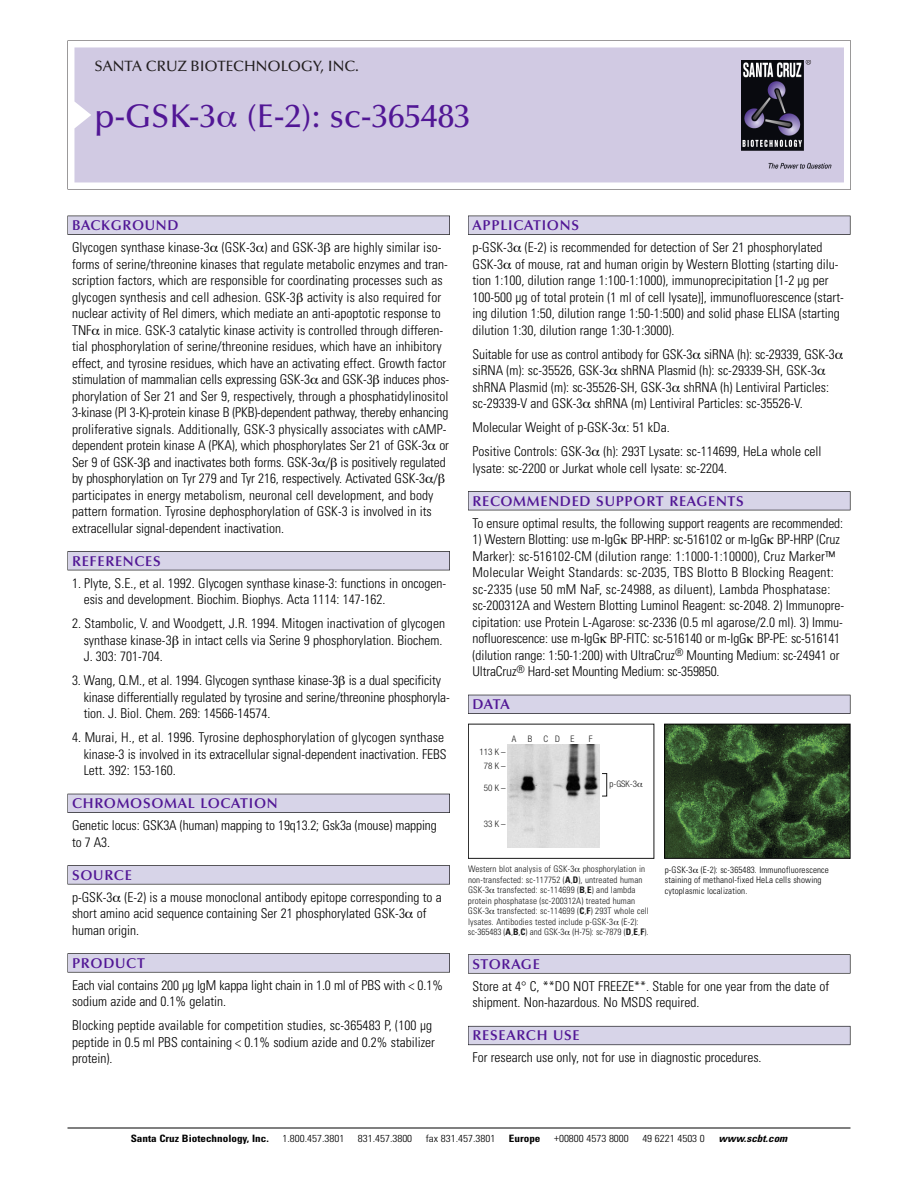
<style>
.page{position:relative;width:918px;height:1188px;background:#fff}
.page>*{position:absolute;margin:0;border:0;box-sizing:border-box;transform-origin:0 0}
.t1{font:500 33px "Optima";color:#511695}
.t2{font:500 15px "Optima";color:#231f20}
.t3{font:600 14.25px "Optima";letter-spacing:.05em;color:#511695}
.t4{font:300 condensed 13.5px/16.5px "Univers";color:#000}
.t5{font:300 condensed 10.2px "Univers";color:#000;scale:1.1 1}
.t6{font:700 condensed 10.2px "Univers";color:#000;scale:1.1 1}
.t7{font:italic 700 condensed 10.2px "Univers";color:#000;scale:1.1 1}
.t8{font:300 condensed 9px/10.5px "Univers";letter-spacing:.015em;color:#191919}
.t9{font:300 condensed 9px/10.5px "Univers";letter-spacing:.015em;color:#000}
.t10{font:300 condensed 9px/14.2px "Helvetica Neue";color:#191919;text-align:center}
.s1{font-weight:700}
</style>
<div class="page">
<svg style="left:68px;top:40px;width:783px;height:149px"></svg>
<div style="left:74px;top:47px;width:770px;height:135px;background:#d1cae3"></div>
<img style="left:741px;top:60px;width:90px;height:108px">
<div style="left:68px;top:216px;width:382px;height:19px;background:#535256"></div>
<div style="left:68px;top:216px;width:381px;height:18px;background:#d7d4e8"></div>
<div style="left:68px;top:551px;width:382px;height:19px;background:#515155"></div>
<div style="left:68px;top:552px;width:381px;height:18px;background:#d7d4e8"></div>
<div style="left:68px;top:794px;width:382px;height:19px;background:#515057"></div>
<div style="left:68px;top:794px;width:381px;height:18px;background:#d7d4e8"></div>
<div style="left:68px;top:865px;width:382px;height:19px;background:#575659"></div>
<div style="left:68px;top:866px;width:381px;height:18px;background:#d7d4e8"></div>
<svg style="left:68px;top:953px;width:382px;height:20px"></svg>
<div style="left:68px;top:954px;width:381px;height:18px;background:#d7d4e8"></div>
<div style="left:468px;top:216px;width:382px;height:19px;background:#535256"></div>
<div style="left:468px;top:216px;width:382px;height:18px;background:#d7d4e8"></div>
<div style="left:468px;top:491px;width:382px;height:19px;background:#515155"></div>
<div style="left:468px;top:492px;width:382px;height:18px;background:#d7d4e8"></div>
<div style="left:468px;top:695px;width:382px;height:19px;background:#515057"></div>
<div style="left:468px;top:695px;width:382px;height:18px;background:#d7d4e8"></div>
<div style="left:468px;top:954px;width:382px;height:20px;background:#676767"></div>
<div style="left:468px;top:955px;width:382px;height:18px;background:#d7d4e8"></div>
<div style="left:468px;top:1026px;width:382px;height:19px;background:#686770"></div>
<div style="left:468px;top:1027px;width:382px;height:18px;background:#d7d4e8"></div>
<hr style="left:68px;top:1128px;width:782px;height:1px;background:#000">
<img style="left:666px;top:726px;width:182px;height:131px">
<div style="left:664px;top:724px;width:186px;height:135px;border:1px solid #000"></div>
<div style="left:468px;top:724px;width:186px;height:135px;border:1px solid #191919"></div>
<img style="left:508px;top:745px;width:91px;height:103px">
<div style="left:602px;top:773px;width:5px;height:23px;border:1px solid #191919"></div>
<svg style="left:217px;top:112px;width:19px;height:16px"></svg>
<p class="t2" style="left:94px;top:60px;width:266px">SANTA CRUZ BIOTECHNOLOGY, INC.</p>
<h1 class="t1" style="left:94px;top:102px;width:378px">p-GSK-3 (E-2): sc-365483</h1>
<p class="t3" style="left:72px;top:219px;width:108px">BACKGROUND</p>
<p class="t4" style="left:72px;top:240px;width:379px">Glycogen synthase kinase-3 (GSK-3 ) and GSK-3 are highly similar iso&shy;forms of serine/threonine kinases that regulate metabolic enzymes and tran&shy;scription factors, which are responsible for coordinating processes such as glycogen synthesis and cell adhesion. GSK-3 activity is also required for nuclear activity of Rel dimers, which mediate an anti-apoptotic response to TNF in mice. GSK-3 catalytic kinase activity is controlled through differen&shy;tial phosphorylation of serine/threonine residues, which have an inhibitory effect, and tyrosine residues, which have an activating effect. Growth factor stimulation of mammalian cells expressing GSK-3 and GSK-3 induces phos&shy;phorylation of Ser 21 and Ser 9, respectively, through a phosphatidylinositol 3-kinase (PI 3-K)-protein kinase B (PKB)-dependent pathway, thereby enhancing proliferative signals. Additionally, GSK-3 physically associates with cAMP&shy;dependent protein kinase A (PKA), which phosphorylates Ser 21 of GSK-3 or Ser 9 of GSK-3 and inactivates both forms. GSK-3 / is positively regulated by phosphorylation on Tyr 279 and Tyr 216, respectively. Activated GSK-3 / participates in energy metabolism, neuronal cell development, and body pattern formation. Tyrosine dephosphorylation of GSK-3 is involved in its extracellular signal-dependent inactivation.</p>
<p class="t3" style="left:72px;top:555px;width:90px">REFERENCES</p>
<p class="t4" style="left:84px;top:576px;width:364px;text-indent:-12px">1. Plyte, S.E., et al. 1992. Glycogen synthase kinase-3: functions in oncogen&shy;esis and development. Biochim. Biophys. Acta 1114: 147-162.</p>
<p class="t4" style="left:84px;top:616px;width:363px;text-indent:-12px">2. Stambolic, V. and Woodgett, J.R. 1994. Mitogen inactivation of glycogen synthase kinase-3 in intact cells via Serine 9 phosphorylation. Biochem.<br>J. 303: 701-704.</p>
<p class="t4" style="left:84px;top:673px;width:368px;text-indent:-12px">3. Wang, Q.M., et al. 1994. Glycogen synthase kinase-3 is a dual specificity kinase differentially regulated by tyrosine and serine/threonine phosphoryla&shy;tion. J. Biol. Chem. 269: 14566-14574.</p>
<p class="t4" style="left:84px;top:730px;width:364px;text-indent:-12px">4. Murai, H., et al. 1996. Tyrosine dephosphorylation of glycogen synthase kinase-3 is involved in its extracellular signal-dependent inactivation. FEBS<br>Lett. 392: 153-160.</p>
<p class="t3" style="left:72px;top:797px;width:207px">CHROMOSOMAL LOCATION</p>
<p class="t4" style="left:72px;top:819px;width:366px">Genetic locus: GSK3A (human) mapping to 19q13.2; Gsk3a (mouse) mapping to 7 A3.</p>
<p class="t3" style="left:72px;top:869px;width:61px">SOURCE</p>
<p class="t4" style="left:72px;top:890px;width:371px">p-GSK-3 (E-2) is a mouse monoclonal antibody epitope corresponding to a short amino acid sequence containing Ser 21 phosphorylated GSK-3 of human origin.</p>
<p class="t3" style="left:72px;top:957px;width:74px">PRODUCT</p>
<p class="t4" style="left:72px;top:978px;width:372px">Each vial contains 200 µg IgM kappa light chain in 1.0 ml of PBS with &lt; 0.1% sodium azide and 0.1% gelatin.</p>
<p class="t4" style="left:72px;top:1019px;width:364px">Blocking peptide available for competition studies, sc-365483 P, (100 µg peptide in 0.5 ml PBS containing &lt; 0.1% sodium azide and 0.2% stabilizer protein).</p>
<p class="t3" style="left:473px;top:219px;width:108px">APPLICATIONS</p>
<p class="t4" style="left:473px;top:240px;width:373px">p-GSK-3 (E-2) is recommended for detection of Ser 21 phosphorylated GSK-3 of mouse, rat and human origin by Western Blotting (starting dilu&shy;tion 1:100, dilution range 1:100-1:1000), immunoprecipitation [1-2 µg per 100-500 µg of total protein (1 ml of cell lysate)], immunofluorescence (start&shy;ing dilution 1:50, dilution range 1:50-1:500) and solid phase ELISA (starting dilution 1:30, dilution range 1:30-1:3000).</p>
<p class="t4" style="left:473px;top:347px;width:364px">Suitable for use as control antibody for GSK-3 siRNA (h): sc-29339, GSK-3 siRNA (m): sc-35526, GSK-3 shRNA Plasmid (h): sc-29339-SH, GSK-3 shRNA Plasmid (m): sc-35526-SH, GSK-3 shRNA (h) Lentiviral Particles: sc-29339-V and GSK-3 shRNA (m) Lentiviral Particles: sc-35526-V.</p>
<p class="t4" style="left:473px;top:417px;width:351px;line-height:24px">Molecular Weight of p-GSK-3 : 51 kDa.<br>Positive Controls: GSK-3 (h): 293T Lysate: sc-114699, HeLa whole cell</p>
<p class="t4" style="left:473px;top:461px;width:256px">lysate: sc-2200 or Jurkat whole cell lysate: sc-2204.</p>
<p class="t3" style="left:473px;top:495px;width:273px">RECOMMENDED SUPPORT REAGENTS</p>
<p class="t4" style="left:473px;top:516px;width:372px">To ensure optimal results, the following support reagents are recommended:</p>
<p class="t4" style="left:473px;top:532px;width:373px">1) Western Blotting: use m-IgG BP-HRP: sc-516102 or m-IgG BP-HRP (Cruz Marker): sc-516102-CM (dilution range: 1:1000-1:10000), Cruz Marker™ Molecular Weight Standards: sc-2035, TBS Blotto B Blocking Reagent: sc-2335 (use 50 mM NaF, sc-24988, as diluent), Lambda Phosphatase: sc-200312A and Western Blotting Luminol Reagent: sc-2048. 2) Immunopre&shy;cipitation: use Protein L-Agarose: sc-2336 (0.5 ml agarose/2.0 ml). 3) Immu&shy;nofluorescence: use m-IgG BP-FITC: sc-516140 or m-IgG BP-PE: sc-516141 (dilution range: 1:50-1:200) with UltraCruz<sup>®</sup> Mounting Medium: sc-24941 or UltraCruz<sup>®</sup> Hard-set Mounting Medium: sc-359850.</p>
<p class="t3" style="left:473px;top:698px;width:39px">DATA</p>
<p class="t10" style="left:512px;top:732px;width:6px">A</p>
<p class="t10" style="left:528px;top:732px;width:48px">BCDE</p>
<p class="t10" style="left:589px;top:732px;width:5px">F</p>
<p class="t10" style="left:480px;top:745px;width:28px">113 K –<br>78K–</p>
<p class="t10" style="left:484px;top:781px;width:23px">50K–</p>
<p class="t10" style="left:484px;top:818px;width:23px">33K–</p>
<p class="t10" style="left:609px;top:777px;width:29px">p-GSK-3</p>
<p class="t8" style="left:468px;top:865px;width:182px">Western blot analysis of GSK-3 phosphorylation in non-transfected: sc-117752 (<span class="s1">A</span>,<span class="s1">D</span>), untreated human GSK-3 transfected: sc-114699 (<span class="s1">B</span>,<span class="s1">E</span>) and lambda protein phosphatase (sc-200312A) treated human GSK-3 transfected: sc-114699 (<span class="s1">C</span>,<span class="s1">F</span>) 293T whole cell lysates. Antibodies tested include p-GSK-3 (E-2): sc-365483 (<span class="s1">A</span>,<span class="s1">B</span>,<span class="s1">C</span>) and GSK-3 (H-75): sc-7879 (<span class="s1">D</span>,<span class="s1">E</span>,<span class="s1">F</span>).</p>
<p class="t9" style="left:665px;top:865px;width:165px">p-GSK-3 (E-2): sc-365483. Immunofluorescence staining of methanol-fixed HeLa cells showing cytoplasmic localization.</p>
<p class="t3" style="left:473px;top:958px;width:69px">STORAGE</p>
<p class="t4" style="left:473px;top:979px;width:358px">Store at 4° C, **DO NOT FREEZE**. Stable for one year from the date of shipment. Non-hazardous. No MSDS required.</p>
<p class="t3" style="left:473px;top:1030px;width:109px">RESEARCH USE</p>
<p class="t4" style="left:473px;top:1051px;width:291px">For research use only, not for use in diagnostic procedures.</p>
<p class="t6" style="left:131px;top:1135px;width:127px">Santa Cruz Biotechnology, Inc.</p>
<p class="t5" style="left:282px;top:1135px;width:58px">1.800.457.3801</p>
<p class="t5" style="left:358px;top:1135px;width:51px">831.457.3800</p>
<p class="t5" style="left:426px;top:1135px;width:65px">fax 831.457.3801</p>
<p class="t6" style="left:509px;top:1135px;width:30px">Europe</p>
<p class="t5" style="left:554px;top:1135px;width:69px">+00800 4573 8000</p>
<p class="t5" style="left:642px;top:1135px;width:58px">49 6221 4503 0</p>
<p class="t7" style="left:719px;top:1135px;width:66px">www.scbt.com</p>
</div>
